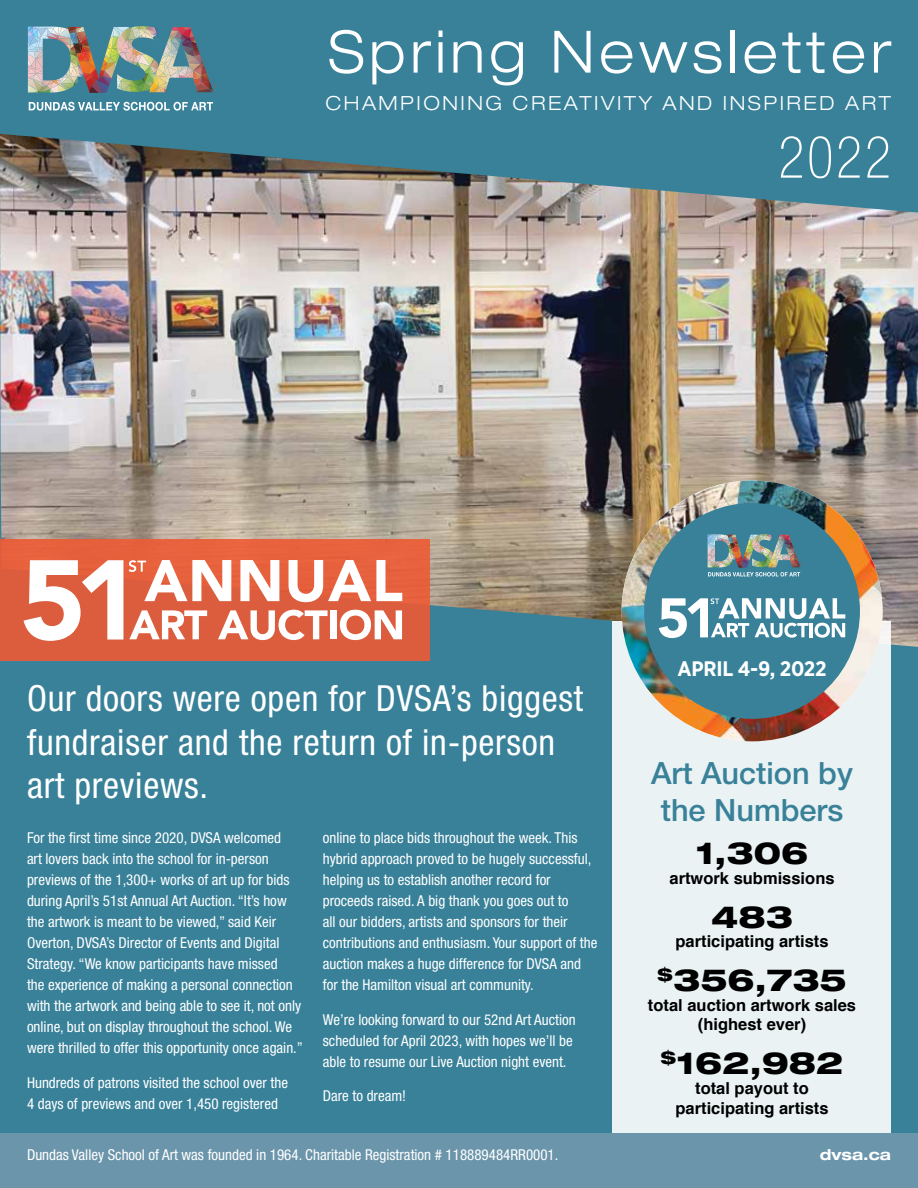
<style>
.page{position:relative;width:918px;height:1188px;background:#fff}
.page>*{position:absolute;margin:0;border:0;box-sizing:border-box;transform-origin:0 0}
.t1{font:300 expanded 58.5px "Helvetica Neue";letter-spacing:.09em;color:#fff;scale:.93 1}
.t2{font:100 condensed 58.5px "Helvetica Neue";color:#fff;scale:.93 1}
.t3{font:condensed 36px/43.2px "Helvetica Neue";letter-spacing:.02em;color:#fff}
.t4{font:800 expanded 30.75px "Helvetica Neue";color:#000}
.t5{font:500 30.75px/36.9px "Helvetica Neue";color:#388199;text-align:center}
.t6{font:700 21px "Gotham Narrow";letter-spacing:-.01em;color:#fff}
.t7{font:300 expanded 19.5px "Helvetica Neue";letter-spacing:.13em;color:#fff}
.t8{font:700 16.5px/19.8px "Helvetica";color:#000;text-align:center}
.t9{font:condensed 15px/21px "Helvetica Neue";color:#fff}
.t10{font:700 expanded 15px "Helvetica Neue";color:#fff}
</style>
<div class="page">
<div style="left:0;top:1133px;width:918px;height:55px;background:#6b95aa"></div>
<div style="left:0;top:0;width:918px;height:1133px;background:#388199"></div>
<img style="left:0;top:134px;width:918px;height:513px">
<div style="left:0;top:540px;width:430px;height:121px;background:linear-gradient(to right,#e05e3d,#e16040)"></div>
<div style="left:612px;top:621px;width:279px;height:512px;background:#eaf2f4"></div>
<img style="left:27px;top:26px;width:187px;height:85px">
<img style="left:622px;top:481px;width:260px;height:260px;border-radius:130px">
<div style="left:644px;top:503px;width:216px;height:216px;background:#388199;border-radius:50%"></div>
<svg style="left:659px;top:598px;width:186px;height:40px"></svg>
<svg style="left:24px;top:560px;width:99px;height:81px;background:#efb5a6"></svg>
<svg style="left:240px;top:560px;width:39px;height:41px;background:#f5c9be"></svg>
<svg style="left:289px;top:560px;width:113px;height:42px;background:#f0a793"></svg>
<svg style="left:129px;top:610px;width:78px;height:29px;background:#ecad9d"></svg>
<svg style="left:218px;top:610px;width:110px;height:30px;background:#eaa391"></svg>
<div style="left:330px;top:610px;width:6px;height:29px;background:#fff"></div>
<svg style="left:340px;top:610px;width:62px;height:30px;background:#eeb6a8"></svg>
<svg style="left:129px;top:560px;width:102px;height:41px;background:#efa997"></svg>
<img style="left:707px;top:534px;width:94px;height:43px">
<h1 class="t1" style="left:328px;top:17px;width:607px">Spring Newsletter</h1>
<h3 class="t7" style="left:326px;top:91px;width:567px">CHAMPIONING CREATIVITY AND INSPIRED ART</h3>
<h1 class="t2" style="left:778px;top:124px;width:123px">2022</h1>
<h2 class="t3" style="left:27px;top:677px;width:558px">Our doors were open for DVSA’s biggest fundraiser and the return of in-person art previews.</h2>
<p class="t9" style="left:27px;top:827px;width:278px">For the first time since 2020, DVSA welcomed<br>art lovers back into the school for in-person previews of the 1,300+ works of art up for bids during April’s 51st Annual Art Auction. “It’s how the artwork is meant to be viewed,” said Keir Overton, DVSA’s Director of Events and Digital Strategy. “We know participants have missed<br>the experience of making a personal connection with the artwork and being able to see it, not only online, but on display throughout the school. We were thrilled to offer this opportunity once again.”</p>
<p class="t9" style="left:27px;top:1072px;width:263px">Hundreds of patrons visited the school over the<br>4 days of previews and over 1,450 registered</p>
<p class="t9" style="left:323px;top:827px;width:276px">online to place bids throughout the week. This hybrid approach proved to be hugely successful, helping us to establish another record for proceeds raised. A big thank you goes out to<br>all our bidders, artists and sponsors for their contributions and enthusiasm. Your support of the auction makes a huge difference for DVSA and for the Hamilton visual art community.</p>
<p class="t9" style="left:323px;top:1009px;width:254px">We’re looking forward to our 52nd Art Auction scheduled for April 2023, with hopes we’ll be able to resume our Live Auction night event.</p>
<p class="t9" style="left:323px;top:1085px;width:85px">Dare to dream!</p>
<h3 class="t6" style="left:677px;top:655px;width:151px">APRIL 4-9, 2022</h3>
<h3 class="t5" style="left:651px;top:754px;width:203px">Art Auction by the Numbers</h3>
<h3 class="t4" style="left:696px;top:833px;width:114px">1,306</h3>
<p class="t8" style="left:670px;top:868px;width:167px">artwork submissions</p>
<h3 class="t4" style="left:711px;top:897px;width:83px">483</h3>
<p class="t8" style="left:676px;top:932px;width:155px">participating artists</p>
<h3 class="t4" style="left:657px;top:960px;width:191px"><sup>$</sup>356,735</h3>
<p class="t8" style="left:648px;top:995px;width:210px">total auction artwork sales (highest ever)</p>
<h3 class="t4" style="left:661px;top:1043px;width:184px"><sup>$</sup>162,982</h3>
<p class="t8" style="left:676px;top:1078px;width:155px">total payout to participating artists</p>
<p class="t9" style="left:27px;top:1145px;width:533px">Dundas Valley School of Art was founded in 1964. Charitable Registration # 118889484RR0001.</p>
<p class="t10" style="left:820px;top:1146px;width:73px">dvsa.ca</p>
</div>
